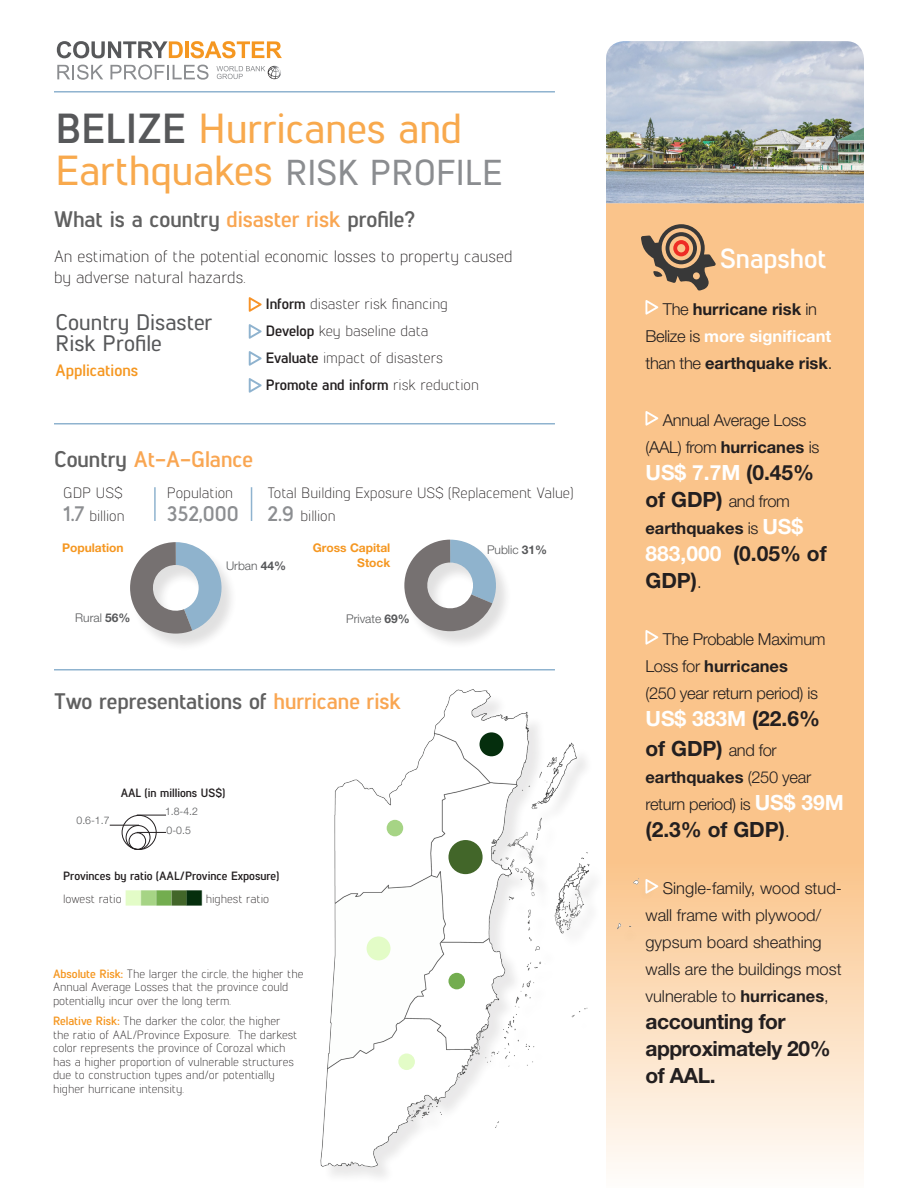
<style>
.page{position:relative;width:918px;height:1188px;background:#fff}
.page>*{position:absolute;margin:0;border:0;box-sizing:border-box;transform-origin:0 0}
.t1{font:500 42px/42px "Lintel";color:#f8a94d}
.t2{font:700 27.6px "Lintel";color:#fff}
.t3{font:700 22.5px "Lintel";color:#606060}
.t4{font:500 22.5px/21px "Lintel";color:#57585a}
.t5{font:700 22.5px "Lintel";color:#f9a652}
.t6{font:700 21px/27px "Helvetica Neue LT Std";letter-spacing:-.02em;color:#231f20}
.t7{font:700 21px/27px "Helvetica Neue LT Std";color:#231f20}
.t8{font:700 21px "Helvetica Neue LT Std";color:#fff}
.t9{font:700 21px "Lintel";letter-spacing:-.005em;color:#8c8e91}
.t10{font:300 16.5px/27px "Helvetica Neue LT Std";letter-spacing:-.02em;color:#231f20}
.t11{font:300 16.5px/27px "Helvetica Neue LT Std";color:#231f20}
.t12{font:700 16.5px/27px "Helvetica Neue LT Std";color:#231f20;text-align:center}
.t13{font:300 16.5px/21px "Lintel";color:#231f20}
.t14{font:700 16.5px "Lintel";color:#f59721}
.t15{font:300 15px/22.5px "Lintel";color:#231f20}
.t16{font:300 12px/13.5px "Lintel";color:#231f20}
.t17{font:700 12px/23.2px "Lintel";color:#231f20}
.t18{font:300 12px "Helvetica Neue LT Std";color:#57585a}
.t19{font:700 12px/14.4px "Helvetica Neue LT Std";color:#f59721;text-align:right}
.t20{font:300 10.5px "Helvetica Neue LT Std";color:#57585a}
.s1{font-weight:700;color:#57585a}
.s2{font-size:36px;color:#8b8d90}
.s3{color:#f9a652}
.s4{font-weight:700}
.s5{color:#606060}
.s6{font-weight:700;font-size:21px;color:#8c8e91}
.s7{font-weight:300}
.s8{color:#e3fcc7}
.s9{color:#a6d485}
.s10{color:#73ad4f}
.s11{color:#426629}
.s12{color:#052e0d}
.s13{font-weight:700;color:#f59721}
.s14{color:#fff}
.s15{color:#231f20}
.s16{font-size:21px}
.s17{font-size:21px;color:#fff}
.s18{font-weight:300;font-size:16.5px}
.s19{font-weight:700;font-size:21px;color:#fff}
</style>
<div class="page">
<div style="left:405px;top:542px;width:107px;height:108px;background:#231f20;opacity:.14"></div>
<svg style="left:404px;top:540px;width:98px;height:91px"></svg>
<div style="left:131px;top:545px;width:107px;height:107px;background:#231f20;opacity:.14"></div>
<svg style="left:130px;top:542px;width:98px;height:92px"></svg>
<svg style="left:57px;top:41px;width:126px;height:17px"></svg>
<hr style="left:185px;top:41px;width:3px;height:17px;background:#f59721">
<svg style="left:190px;top:41px;width:92px;height:17px"></svg>
<svg style="left:57px;top:65px;width:46px;height:15px"></svg>
<svg style="left:110px;top:65px;width:99px;height:15px"></svg>
<svg style="left:217px;top:66px;width:64px;height:13px"></svg>
<hr style="left:54px;top:91px;width:501px;height:2px;background:#8fb3cf">
<svg style="left:249px;top:297px;width:13px;height:15px"></svg>
<svg style="left:249px;top:351px;width:13px;height:15px"></svg>
<svg style="left:249px;top:324px;width:13px;height:15px"></svg>
<svg style="left:249px;top:378px;width:13px;height:15px"></svg>
<hr style="left:54px;top:423px;width:501px;height:2px;background:#8fb3cf">
<svg style="left:606px;top:203px;width:258px;height:966px;background:#facb9a"></svg>
<img style="left:606px;top:41px;width:258px;height:162px">
<svg style="left:645px;top:300px;width:13px;height:15px"></svg>
<svg style="left:645px;top:411px;width:13px;height:15px"></svg>
<svg style="left:645px;top:630px;width:13px;height:15px"></svg>
<svg style="left:641px;top:224px;width:75px;height:67px;background:#ad8867"></svg>
<hr style="left:154px;top:487px;width:2px;height:34px;background:#8fb3cf">
<hr style="left:251px;top:487px;width:1px;height:34px;background:#8fb3cf">
<hr style="left:54px;top:669px;width:501px;height:2px;background:#8fb3cf">
<img style="left:320px;top:671px;width:342px;height:500px">
<div style="left:126px;top:825px;width:24px;height:25px;border:1px solid #231f20;border-radius:50%"></div>
<div style="left:122px;top:815px;width:35px;height:35px;border:1px solid #231f20;border-radius:50%"></div>
<div style="left:129px;top:832px;width:17px;height:18px;border:1px solid #231f20;border-radius:50%"></div>
<svg style="left:137px;top:832px;width:29px;height:1px"></svg>
<svg style="left:110px;top:825px;width:29px;height:1px"></svg>
<svg style="left:137px;top:815px;width:29px;height:1px"></svg>
<div style="left:398px;top:1053px;width:17px;height:17px;background:#e3fcc7;border-radius:50%"></div>
<div style="left:448px;top:973px;width:17px;height:16px;background:#73ad4f;border-radius:50%"></div>
<div style="left:387px;top:820px;width:16px;height:16px;background:#a6d485;border-radius:50%"></div>
<div style="left:367px;top:936px;width:24px;height:24px;background:#e3fcc7;border-radius:50%"></div>
<div style="left:480px;top:732px;width:23px;height:24px;background:#052e0d;border-radius:50%"></div>
<div style="left:448px;top:840px;width:35px;height:34px;background:#426629;border-radius:50%"></div>
<h1 class="t1" style="left:56px;top:105px;width:449px"><span class="s1">BELIZE</span> Hurricanes and<br>Earthquakes <span class="s2">RISK PROFILE</span></h1>
<h3 class="t3" style="left:54px;top:203px;width:363px">What is a country <span class="s3">disaster risk</span> profile?</h3>
<h3 class="t13" style="left:54px;top:244px;width:460px">An estimation of the potential economic losses to property caused by adverse natural hazards.</h3>
<h3 class="t4" style="left:56px;top:311px;width:158px">Country Disaster<br>Risk Profile</h3>
<h3 class="t14" style="left:56px;top:359px;width:84px">Applications</h3>
<p class="t15" style="left:266px;top:292px;width:184px"><span class="s4">Inform</span> disaster risk financing</p>
<p class="t15" style="left:266px;top:319px;width:164px"><span class="s4">Develop</span> key baseline data</p>
<p class="t15" style="left:266px;top:344px;width:215px;line-height:27px"><span class="s4">Evaluate</span> impact of disasters<br><span class="s4">Promote and inform</span> risk reduction</p>
<h3 class="t5" style="left:54px;top:444px;width:201px"><span class="s5">Country</span> At-A-Glance</h3>
<p class="t15" style="left:63px;top:481px;width:63px">GDP US$<br><span class="s6">1.7</span> billion</p>
<p class="t15" style="left:167px;top:481px;width:68px">Population</p>
<h3 class="t9" style="left:167px;top:499px;width:73px">352,000</h3>
<p class="t15" style="left:268px;top:481px;width:307px">Total Building Exposure US$ (Replacement Value)<br><span class="s6">2.9</span> billion</p>
<p class="t19" style="left:62px;top:540px;width:63px">Population</p>
<p class="t19" style="left:313px;top:540px;width:79px">Gross Capital<br>Stock</p>
<p class="t18" style="left:226px;top:558px;width:62px">Urban <span class="s4">44%</span></p>
<p class="t18" style="left:75px;top:610px;width:57px">Rural <span class="s4">56%</span></p>
<p class="t18" style="left:346px;top:611px;width:65px">Private <span class="s4">69%</span></p>
<h3 class="t3" style="left:54px;top:686px;width:349px">Two representations of <span class="s3">hurricane risk</span></h3>
<p class="t20" style="left:77px;top:814px;width:35px">0.6-1.7</p>
<p class="t17" style="left:121px;top:780px;width:106px">AAL (in millions US$)</p>
<p class="t20" style="left:167px;top:823px;width:26px">0-0.5</p>
<p class="t20" style="left:165px;top:805px;width:35px">1.8-4.2</p>
<p class="t17" style="left:63px;top:863px;width:218px">Provinces by ratio (AAL/Province Exposure) <span class="s7">lowest ratio</span> <span class="s8">■</span><span class="s9">■</span><span class="s10">■</span><span class="s11">■</span><span class="s12">■</span> <span class="s7">highest ratio</span></p>
<p class="t16" style="left:53px;top:966px;width:252px"><span class="s13">Absolute Risk:</span> The larger the circle, the higher the<br>Annual Average Losses that the province could potentially incur over the long term.</p>
<p class="t16" style="left:53px;top:1013px;width:246px"><span class="s13">Relative Risk:</span> The darker the color, the higher the ratio of AAL/Province Exposure. The darkest color represents the province of Corozal which has a higher proportion of vulnerable structures due to construction types and/or potentially higher hurricane intensity.</p>
<p class="t18" style="left:487px;top:542px;width:62px">Public <span class="s4">31%</span></p>
<h2 class="t2" style="left:720px;top:239px;width:108px">Snapshot</h2>
<h3 class="t12" style="left:645px;top:295px;width:189px"><span class="s7">The</span> hurricane risk <span class="s7">in<br>Belize is</span> <span class="s14">more significant </span><span class="s7">than the</span> earthquake risk<span class="s7">.</span></h3>
<h3 class="t10" style="left:645px;top:406px;width:175px;text-align:center">Annual Average Loss (AAL) from <span class="s4">hurricanes</span> is</h3>
<h3 class="t8" style="left:645px;top:459px;width:170px">US$ 7.7M <span class="s15">(0.45%</span></h3>
<h3 class="t12" style="left:645px;top:487px;width:159px;text-align:left"><span class="s16">of GDP)</span> <span class="s7">and from </span>earthquakes <span class="s7">is</span> <span class="s17">US$</span></h3>
<h3 class="t7" style="left:645px;top:539px;width:183px"><span class="s14">883,000</span> (0.05% of<br>GDP)<span class="s18">.</span></h3>
<h3 class="t10" style="left:645px;top:625px;width:182px;text-indent:17px">The Probable Maximum<br>Loss for <span class="s4">hurricanes<br></span>(250 year return period) is</h3>
<h3 class="t7" style="left:645px;top:703px;width:176px;line-height:30px"><span class="s14">US$ 383M</span> (22.6% of GDP) <span class="s18">and for</span></h3>
<h3 class="t10" style="left:645px;top:763px;width:200px"><span class="s4">earthquakes</span> (250 year return period) is <span class="s19">US$ 39M</span></h3>
<h3 class="t6" style="left:645px;top:815px;width:146px">(2.3% of GDP)<span class="s18">.</span></h3>
<h3 class="t11" style="left:645px;top:874px;width:198px;text-indent:17px">Single-family, wood stud&shy;wall frame with plywood/ gypsum board sheathing walls are the buildings most vulnerable to <span class="s4">hurricanes</span>,</h3>
<h3 class="t6" style="left:645px;top:1007px;width:187px">accounting for approximately 20% of AAL.</h3>
</div>
